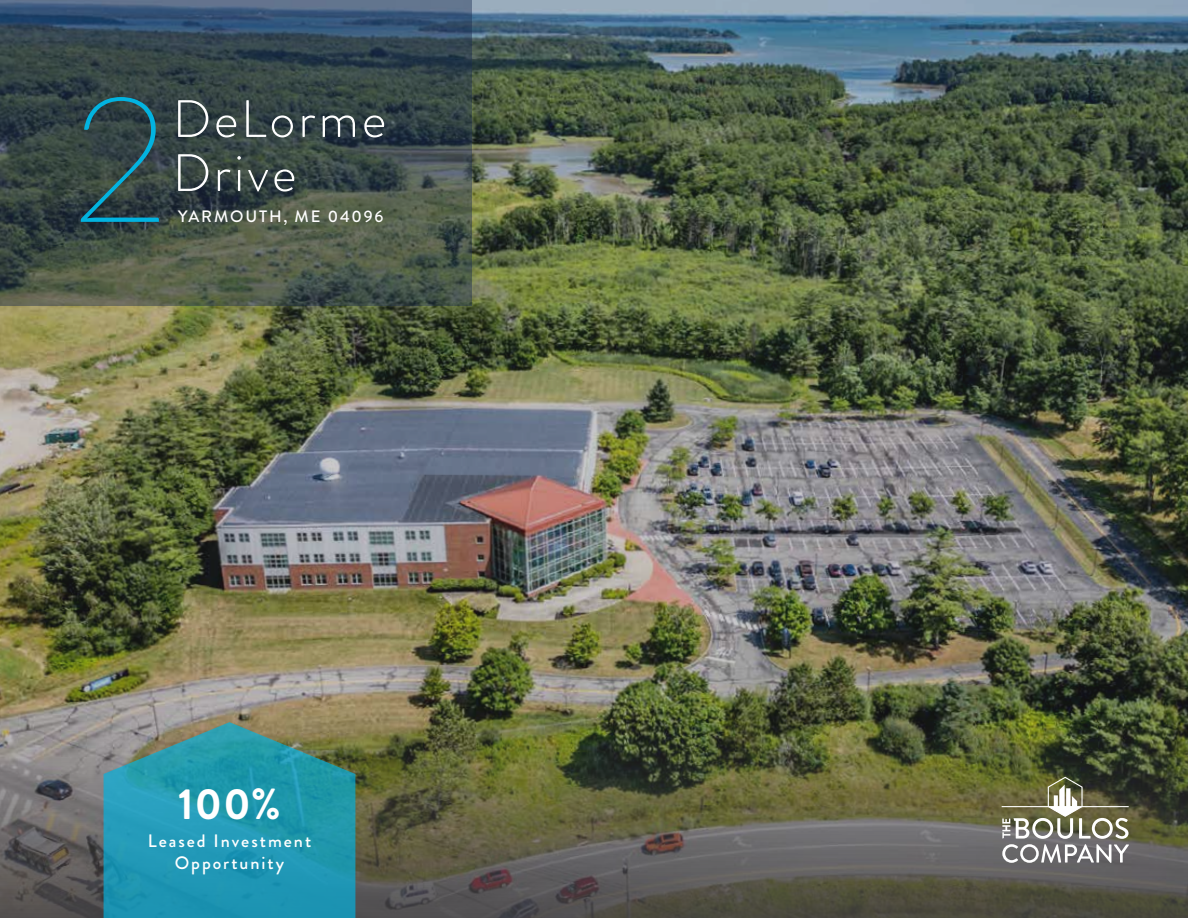
<style>
.page{position:relative;width:1188px;height:918px;background:#fff}
.page>*{position:absolute;margin:0;border:0;box-sizing:border-box;transform-origin:0 0}
.t1{font:100 175.65px "Lato";color:#02b3e0}
.t2{font:300 52.5px "Brandon Grotesque";letter-spacing:.06em;color:#fff}
.t3{font:700 43.5px "Brandon Grotesque";color:#fff}
.t4{font:500 18px/21.6px "Brandon Grotesque";letter-spacing:.11em;color:#fff;text-align:center}
.t5{font:500 16.5px "Brandon Grotesque";letter-spacing:.11em;color:#fff}
</style>
<div class="page">
<img style="left:0;top:0;width:1188px;height:918px">
<svg style="left:0;top:0;width:472px;height:306px;background:#3d4c4c"></svg>
<svg style="left:1002px;top:777px;width:127px;height:86px;background:#807f6d"></svg>
<hr style="left:1002px;top:806px;width:127px;height:1px;background:#fff">
<svg style="left:104px;top:722px;width:251px;height:196px;background:#2e94a7"></svg>
<h1 class="t1" style="left:70px;top:39px;width:103px">2</h1>
<h2 class="t2" style="left:173px;top:83px;width:215px">DeLorme</h2>
<h2 class="t2" style="left:173px;top:137px;width:125px">Drive</h2>
<p class="t5" style="left:178px;top:205px;width:207px">YARMOUTH, ME 04096</p>
<h3 class="t3" style="left:178px;top:774px;width:104px">100%</h3>
<p class="t4" style="left:148px;top:831px;width:165px">Leased Investment<br>Opportunity</p>
</div>
